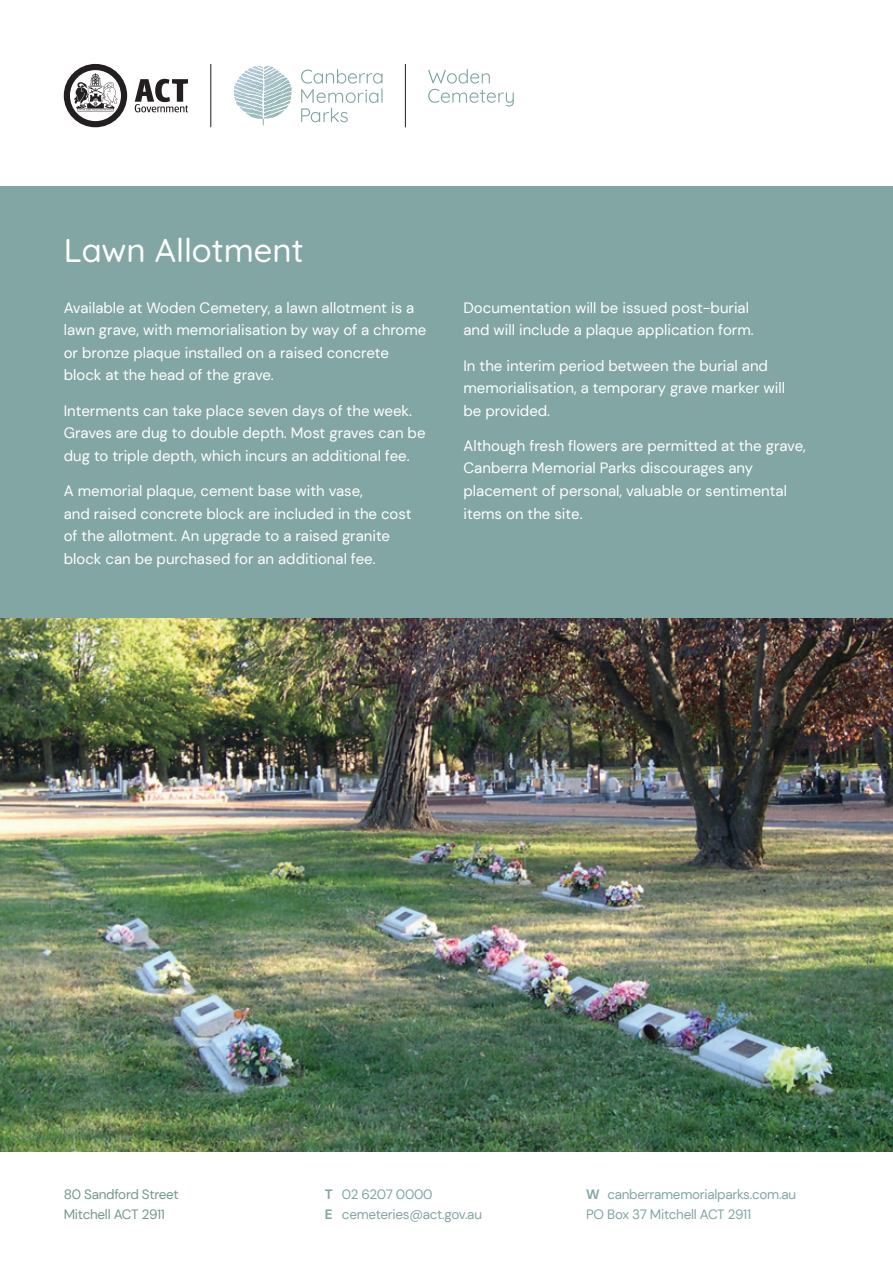
<style>
.page{position:relative;width:893px;height:1263px;background:#fff}
.page>*{position:absolute;margin:0;border:0;box-sizing:border-box;transform-origin:0 0}
.t1{font:300 33px "Quicksand";color:#fff}
.Body{font:15px/22.5px "DM Sans";color:#fff}
.t2{font:13.5px/19.5px "DM Sans";letter-spacing:-.02em;color:#81a6a3}
.t3{font:13.5px/19.5px "DM Sans";letter-spacing:-.02em;color:#74978c}
.s1{font-weight:700}
</style>
<div class="page">
<svg style="left:428px;top:69px;width:86px;height:38px"></svg>
<svg style="left:64px;top:64px;width:63px;height:63px"></svg>
<svg style="left:135px;top:79px;width:53px;height:33px"></svg>
<hr style="left:211px;top:64px;width:1px;height:63px;background:#231f20">
<hr style="left:405px;top:64px;width:1px;height:63px;background:#231f20">
<svg style="left:252px;top:66px;width:20px;height:6px"></svg>
<svg style="left:301px;top:69px;width:82px;height:53px"></svg>
<div style="left:0;top:186px;width:893px;height:482px;background:#81a6a3"></div>
<img style="left:0;top:619px;width:893px;height:533px">
<h1 class="t1" style="left:64px;top:225px;width:242px">Lawn Allotment</h1>
<p class="Body" style="left:64px;top:296px;width:364px">Available at Woden Cemetery, a lawn allotment is a lawn grave, with memorialisation by way of a chrome or bronze plaque installed on a raised concrete block at the head of the grave.</p>
<p class="Body" style="left:64px;top:399px;width:363px">Interments can take place seven days of the week.<br>Graves are dug to double depth. Most graves can be dug to triple depth, which incurs an additional fee.</p>
<p class="Body" style="left:64px;top:479px;width:349px">A memorial plaque, cement base with vase,<br>and raised concrete block are included in the cost of the allotment. An upgrade to a raised granite block can be purchased for an additional fee.</p>
<p class="Body" style="left:463px;top:296px;width:292px">Documentation will be issued post-burial and will include a plaque application form.</p>
<p class="Body" style="left:463px;top:354px;width:323px">In the interim period between the burial and memorialisation, a temporary grave marker will be provided.</p>
<p class="Body" style="left:463px;top:434px;width:344px">Although fresh flowers are permitted at the grave, Canberra Memorial Parks discourages any placement of personal, valuable or sentimental items on the site.</p>
<p class="t3" style="left:64px;top:1185px;width:116px">80 Sandford Street<br>Mitchell ACT 2911</p>
<p class="t2" style="left:325px;top:1185px;width:159px"><span class="s1">T</span> 02 6207 0000<br><span class="s1">E</span> cemeteries@act.gov.au</p>
<p class="t2" style="left:586px;top:1185px;width:212px"><span class="s1">W</span> canberramemorialparks.com.au<br>PO Box 37 Mitchell ACT 2911</p>
</div>
